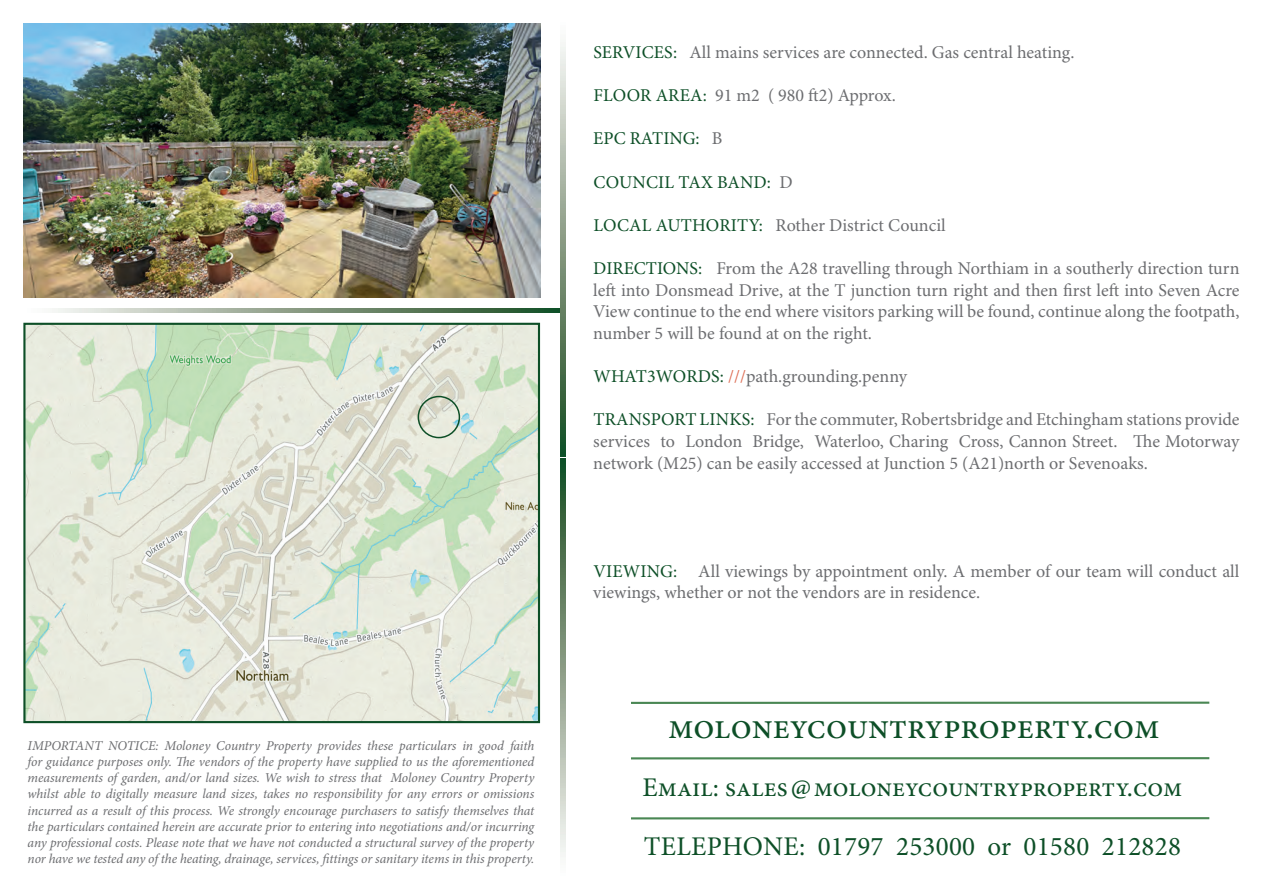
<style>
.page{position:relative;width:1263px;height:893px;background:#fff}
.page>*{position:absolute;margin:0;border:0;box-sizing:border-box;transform-origin:0 0}
.t1{font:36px "Minion Pro";letter-spacing:-.005em;color:#0d4f27}
.t2{font:27px/59.1px "Minion Pro";letter-spacing:.005em;color:#0d4f27}
.t3{font:18px/21.6px "Minion Pro";color:#6c6d70;text-align:justify}
.t4{font:18px "Minion Pro";color:#0d4f27}
.t5{font:italic 13.5px/16.2px "Minion Pro";letter-spacing:-.01em;color:#6c6d70;text-align:justify}
.s1{color:#0d4f27}
.s2{color:#6c6d70}
.s3{color:#dd6c53}
</style>
<div class="page">
<img style="left:26px;top:326px;width:511px;height:394px">
<div style="left:23px;top:323px;width:517px;height:400px;border:2px solid #0d4f27"></div>
<svg style="left:52px;top:308px;width:509px;height:5px;background:#859c85"></svg>
<svg style="left:561px;top:42px;width:4px;height:415px;background:#859c84"></svg>
<svg style="left:561px;top:458px;width:4px;height:399px;background:#859b84"></svg>
<div style="left:418px;top:396px;width:42px;height:42px;border:2px solid #0d4f27;border-radius:50%"></div>
<hr style="left:631px;top:702px;width:578px;height:2px;background:#4a8754">
<hr style="left:631px;top:757px;width:578px;height:2px;background:#4a8754">
<hr style="left:631px;top:817px;width:578px;height:2px;background:#4a8754">
<img style="left:23px;top:23px;width:517px;height:275px">
<p class="t5" style="left:28px;top:737px;width:508px">IMPORTANT NOTICE: Moloney Country Property provides these particulars in good faith for guidance purposes only. The vendors of the property have supplied to us the aforementioned measurements of garden, and/or land sizes. We wish to stress that Moloney Country Property whilst able to digitally measure land sizes, takes no responsibility for any errors or omissions incurred as a result of this process. We strongly encourage purchasers to satisfy themselves that the particulars contained herein are accurate prior to entering into negotiations and/or incurring any professional costs. Please note that we have not conducted a structural survey of the property nor have we tested any of the heating, drainage, services, fittings or sanitary items in this property.</p>
<p class="t3" style="left:593px;top:42px;width:483px"><span class="s1">SERVICES:</span> All mains services are connected. Gas central heating.</p>
<p class="t3" style="left:593px;top:85px;width:304px"><span class="s1">FLOOR AREA:</span> 91 m2 ( 980 ft2) Approx.</p>
<p class="t4" style="left:593px;top:128px;width:131px">EPC RATING: <span class="s2">B</span></p>
<p class="t4" style="left:593px;top:171px;width:201px">COUNCIL TAX BAND: <span class="s2">D</span></p>
<p class="t3" style="left:593px;top:215px;width:354px"><span class="s1">LOCAL AUTHORITY:</span> Rother District Council</p>
<p class="t3" style="left:593px;top:258px;width:648px"><span class="s1">DIRECTIONS:</span> From the A28 travelling through Northiam in a southerly direction turn left into Donsmead Drive, at the T junction turn right and then first left into Seven Acre View continue to the end where visitors parking will be found, continue along the footpath, number 5 will be found at on the right.</p>
<p class="t3" style="left:593px;top:366px;width:315px"><span class="s1">WHAT3WORDS:</span> <span class="s3">///</span>path.grounding.penny</p>
<p class="t3" style="left:593px;top:409px;width:648px"><span class="s1">TRANSPORT LINKS:</span> For the commuter, Robertsbridge and Etchingham stations provide services to London Bridge, Waterloo, Charing Cross, Cannon Street. The Motorway network (M25) can be easily accessed at Junction 5 (A21)north or Sevenoaks.</p>
<p class="t3" style="left:593px;top:561px;width:648px"><span class="s1">VIEWING:</span> All viewings by appointment only. A member of our team will conduct all viewings, whether or not the vendors are in residence.</p>
<h1 class="t1" style="left:668px;top:704px;width:493px">moloneycountryproperty.com</h1>
<h2 class="t2" style="left:642px;top:758px;width:541px">Email: sales@moloneycountryproperty.com<br>TELEPHONE: 01797 253000 or 01580 212828</h2>
</div>
